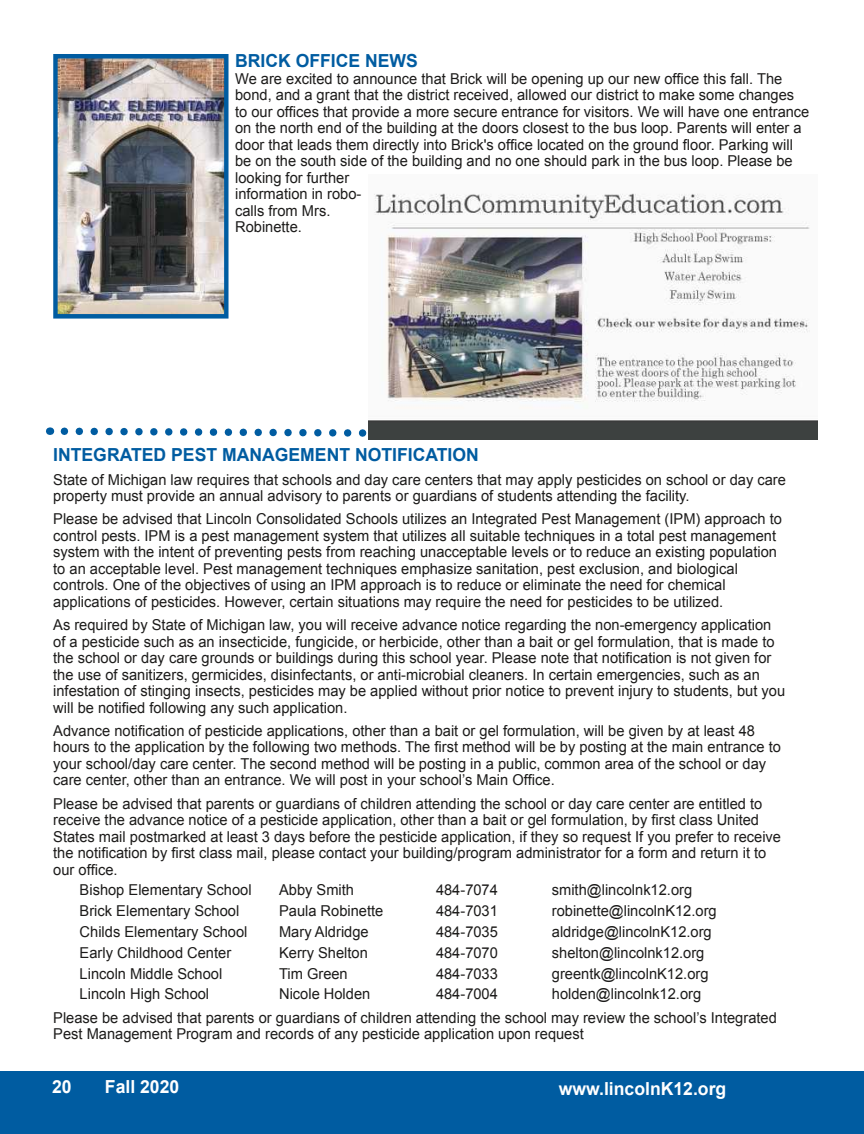
<style>
.page{position:relative;width:864px;height:1134px;background:#fff}
.page>*{position:absolute;margin:0;border:0;box-sizing:border-box;transform-origin:0 0}
.t1{font:700 18px "Arial";color:#005ca1}
.t2{font:700 18px "Arial";color:#fff}
.t3{font:15px/16.5px "Mnhbjm Arial";color:#1c1b1a}
.t4{font:15px/23.2px "Clhqqp Arial";color:#1c1b1a}
</style>
<div class="page">
<div style="left:0;top:1071px;width:864px;height:63px;background:#005ca1"></div>
<svg style="left:60px;top:424px;width:729px;height:16px"></svg>
<img style="left:369px;top:193px;width:448px;height:246px">
<img style="left:58px;top:59px;width:166px;height:255px">
<div style="left:53px;top:54px;width:176px;height:265px;border:4px solid #005ca1"></div>
<p class="t1" style="left:235px;top:49px;width:184px">BRICK OFFICE NEWS</p>
<p class="t4" style="left:235px;top:67px;width:549px">We are excited to announce that Brick will be opening up our new office this fall. The</p>
<p class="t3" style="left:235px;top:87px;width:561px">bond, and a grant that the district received, allowed our district to make some changes</p>
<p class="t4" style="left:235px;top:100px;width:576px">to our offices that provide a more secure entrance for visitors. We will have one entrance</p>
<p class="t3" style="left:235px;top:120px;width:568px">on the north end of the building at the doors closest to the bus loop. Parents will enter a</p>
<p class="t4" style="left:235px;top:133px;width:559px">door that leads them directly into Brick's office located on the ground floor. Parking will</p>
<p class="t3" style="left:235px;top:153px;width:559px">be on the south side of the building and no one should park in the bus loop. Please be looking for further<br>information in robo-<br>calls from Mrs.<br>Robinette.</p>
<p class="t1" style="left:53px;top:443px;width:427px">INTEGRATED PEST MANAGEMENT NOTIFICATION</p>
<p class="t3" style="left:53px;top:471px;width:734px">State of Michigan law requires that schools and day care centers that may apply pesticides on school or day care property must provide an annual advisory to parents or guardians of students attending the facility.</p>
<p class="t3" style="left:53px;top:511px;width:730px">Please be advised that Lincoln Consolidated Schools utilizes an Integrated Pest Management (IPM) approach to control pests. IPM is a pest management system that utilizes all suitable techniques in a total pest management system with the intent of preventing pests from reaching unacceptable levels or to reduce an existing population to an acceptable level. Pest management techniques emphasize sanitation, pest exclusion, and biological controls. One of the objectives of using an IPM approach is to reduce or eliminate the need for chemical applications of pesticides. However, certain situations may require the need for pesticides to be utilized.</p>
<p class="t3" style="left:53px;top:617px;width:723px">As required by State of Michigan law, you will receive advance notice regarding the non-emergency application of a pesticide such as an insecticide, fungicide, or herbicide, other than a bait or gel formulation, that is made to</p>
<p class="t4" style="left:53px;top:646px;width:720px">the school or day care grounds or buildings during this school year. Please note that notification is not given for</p>
<p class="t3" style="left:53px;top:666px;width:733px">the use of sanitizers, germicides, disinfectants, or anti-microbial cleaners. In certain emergencies, such as an infestation of stinging insects, pesticides may be applied without prior notice to prevent injury to students, but you</p>
<p class="t4" style="left:53px;top:696px;width:703px">will be notified following any such application.<br>Advance notification of pesticide applications, other than a bait or gel formulation, will be given by at least 48</p>
<p class="t4" style="left:53px;top:736px;width:729px">hours to the application by the following two methods. The first method will be by posting at the main entrance to</p>
<p class="t3" style="left:53px;top:755px;width:714px">your school/day care center. The second method will be posting in a public, common area of the school or day</p>
<p class="t4" style="left:53px;top:769px;width:503px">care center, other than an entrance. We will post in your school’s Main Office.</p>
<p class="t3" style="left:53px;top:795px;width:711px">Please be advised that parents or guardians of children attending the school or day care center are entitled to</p>
<p class="t4" style="left:53px;top:808px;width:707px">receive the advance notice of a pesticide application, other than a bait or gel formulation, by first class United</p>
<p class="t3" style="left:53px;top:828px;width:729px">States mail postmarked at least 3 days before the pesticide application, if they so request If you prefer to receive</p>
<p class="t4" style="left:53px;top:845px;width:715px;line-height:16.5px">the notification by first class mail, please contact your building/program administrator for a form and return it to our office.</p>
<p class="t3" style="left:80px;top:882px;width:173px">Bishop Elementary School</p>
<p class="t3" style="left:279px;top:882px;width:76px">Abby Smith</p>
<p class="t3" style="left:436px;top:882px;width:63px">484-7074</p>
<p class="t3" style="left:552px;top:882px;width:142px">smith@lincolnk12.org</p>
<p class="t3" style="left:80px;top:903px;width:161px">Brick Elementary School</p>
<p class="t3" style="left:279px;top:903px;width:106px">Paula Robinette</p>
<p class="t3" style="left:436px;top:903px;width:63px">484-7031</p>
<p class="t3" style="left:552px;top:903px;width:166px">robinette@lincolnK12.org</p>
<p class="t3" style="left:80px;top:924px;width:169px">Childs Elementary School</p>
<p class="t3" style="left:279px;top:924px;width:91px">Mary Aldridge</p>
<p class="t3" style="left:436px;top:924px;width:63px">484-7035</p>
<p class="t3" style="left:552px;top:924px;width:161px">aldridge@lincolnK12.org</p>
<p class="t3" style="left:80px;top:944px;width:153px">Early Childhood Center</p>
<p class="t3" style="left:279px;top:944px;width:90px">Kerry Shelton</p>
<p class="t3" style="left:436px;top:944px;width:63px">484-7070</p>
<p class="t3" style="left:552px;top:944px;width:154px">shelton@lincolnk12.org</p>
<p class="t3" style="left:80px;top:965px;width:144px">Lincoln Middle School</p>
<p class="t3" style="left:279px;top:965px;width:70px">Tim Green</p>
<p class="t3" style="left:436px;top:965px;width:63px">484-7033</p>
<p class="t3" style="left:552px;top:965px;width:158px">greentk@lincolnK12.org</p>
<p class="t3" style="left:80px;top:986px;width:131px">Lincoln High School</p>
<p class="t3" style="left:279px;top:986px;width:93px">Nicole Holden</p>
<p class="t3" style="left:436px;top:986px;width:63px">484-7004</p>
<p class="t3" style="left:53px;top:983px;width:725px;line-height:23.2px;text-indent:499px">holden@lincolnk12.org<br>Please be advised that parents or guardians of children attending the school may review the school’s Integrated</p>
<p class="t3" style="left:53px;top:1026px;width:532px">Pest Management Program and records of any pesticide application upon request</p>
<p class="t2" style="left:52px;top:1075px;width:21px">20</p>
<p class="t2" style="left:105px;top:1075px;width:76px">Fall 2020</p>
<p class="t2" style="left:559px;top:1077px;width:169px">www.lincolnK12.org</p>
</div>
